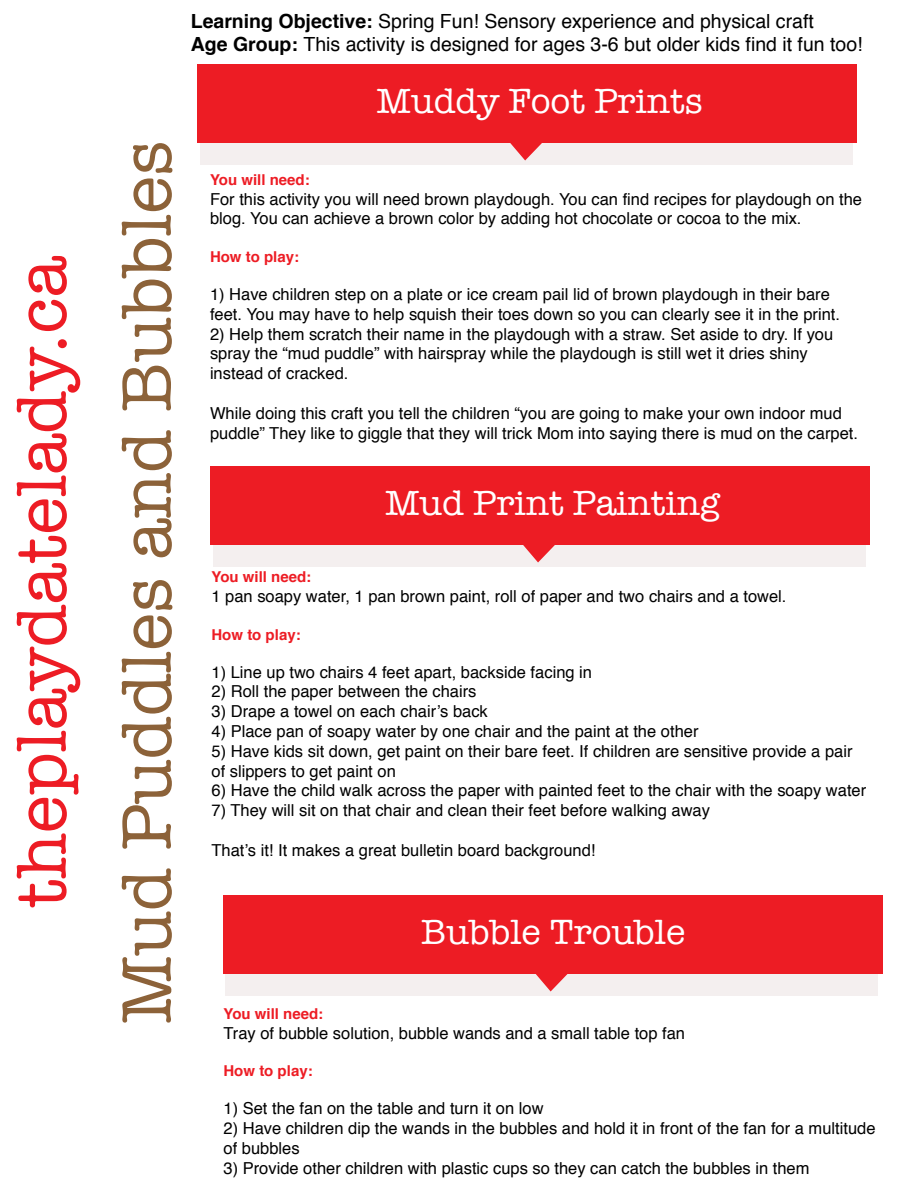
<style>
.page{position:relative;width:918px;height:1188px;background:#fff}
.page>*{position:absolute;margin:0;border:0;box-sizing:border-box;transform-origin:0 0}
.t1{font:72px "American Typewriter";color:#8c6239}
.t2{font:72px "American Typewriter";color:#ed1c24}
.t3{font:36px "American Typewriter";color:#fff}
.t4{font:19.5px/23.4px "Helvetica";color:#000}
.t5{font:16.5px/19.8px "Helvetica";color:#000}
.t6{font:700 15px "Helvetica";color:#ed1c24}
.s1{font-weight:700}
</style>
<div class="page">
<div style="left:200px;top:142px;width:653px;height:23px;background:#f4efef"></div>
<div style="left:197px;top:64px;width:660px;height:79px;background:#ed1c24"></div>
<svg style="left:510px;top:143px;width:32px;height:17px"></svg>
<div style="left:213px;top:544px;width:653px;height:23px;background:#f4efef"></div>
<div style="left:210px;top:466px;width:660px;height:79px;background:#ed1c24"></div>
<svg style="left:523px;top:545px;width:32px;height:17px"></svg>
<div style="left:226px;top:974px;width:652px;height:22px;background:#f4efef"></div>
<div style="left:223px;top:896px;width:660px;height:78px;background:#ed1c24"></div>
<svg style="left:536px;top:974px;width:32px;height:17px"></svg>
<h1 class="t2" style="left:-13px;top:908px;width:654px;rotate:-90deg">theplaydatelady.ca</h1>
<h1 class="t1" style="left:92px;top:1024px;width:885px;rotate:-90deg">Mud Puddles and Bubbles</h1>
<p class="t4" style="left:191px;top:10px;width:673px"><span class="s1">Learning Objective:</span> Spring Fun! Sensory experience and physical craft<br><span class="s1">Age Group:</span> This activity is designed for ages 3-6 but older kids find it fun too!</p>
<h2 class="t3" style="left:377px;top:74px;width:328px">Muddy Foot Prints</h2>
<p class="t6" style="left:210px;top:167px;width:101px">You will need:</p>
<p class="t5" style="left:210px;top:189px;width:654px">For this activity you will need brown playdough. You can find recipes for playdough on the blog. You can achieve a brown color by adding hot chocolate or cocoa to the mix.</p>
<p class="t6" style="left:210px;top:245px;width:91px">How to play:</p>
<p class="t5" style="left:210px;top:285px;width:632px">1) Have children step on a plate or ice cream pail lid of brown playdough in their bare feet. You may have to help squish their toes down so you can clearly see it in the print.</p>
<p class="t5" style="left:210px;top:324px;width:625px">2) Help them scratch their name in the playdough with a straw. Set aside to dry. If you spray the “mud puddle” with hairspray while the playdough is still wet it dries shiny instead of cracked.</p>
<p class="t5" style="left:210px;top:404px;width:650px">While doing this craft you tell the children “you are going to make your own indoor mud puddle” They like to giggle that they will trick Mom into saying there is mud on the carpet.</p>
<h2 class="t3" style="left:385px;top:476px;width:336px">Mud Print Painting</h2>
<p class="t6" style="left:212px;top:565px;width:101px">You will need:</p>
<p class="t5" style="left:212px;top:587px;width:577px">1 pan soapy water, 1 pan brown paint, roll of paper and two chairs and a towel.</p>
<p class="t6" style="left:212px;top:622px;width:91px">How to play:</p>
<p class="t5" style="left:212px;top:662px;width:382px">1) Line up two chairs 4 feet apart, backside facing in</p>
<p class="t5" style="left:212px;top:682px;width:267px">2) Roll the paper between the chairs</p>
<p class="t5" style="left:212px;top:702px;width:278px">3) Drape a towel on each chair’s back</p>
<p class="t5" style="left:212px;top:722px;width:489px">4) Place pan of soapy water by one chair and the paint at the other</p>
<p class="t5" style="left:212px;top:742px;width:643px">5) Have kids sit down, get paint on their bare feet. If children are sensitive provide a pair of slippers to get paint on</p>
<p class="t5" style="left:212px;top:781px;width:656px">6) Have the child walk across the paper with painted feet to the chair with the soapy water</p>
<p class="t5" style="left:212px;top:801px;width:500px">7) They will sit on that chair and clean their feet before walking away</p>
<p class="t5" style="left:212px;top:841px;width:385px">That’s it! It makes a great bulletin board background!</p>
<h2 class="t3" style="left:421px;top:905px;width:266px">Bubble Trouble</h2>
<p class="t6" style="left:224px;top:1001px;width:101px">You will need:</p>
<p class="t5" style="left:224px;top:1023px;width:463px">Tray of bubble solution, bubble wands and a small table top fan</p>
<p class="t6" style="left:224px;top:1059px;width:91px">How to play:</p>
<p class="t5" style="left:224px;top:1099px;width:322px">1) Set the fan on the table and turn it on low</p>
<p class="t5" style="left:224px;top:1119px;width:654px">2) Have children dip the wands in the bubbles and hold it in front of the fan for a multitude of bubbles</p>
<p class="t5" style="left:224px;top:1158px;width:588px">3) Provide other children with plastic cups so they can catch the bubbles in them</p>
</div>
